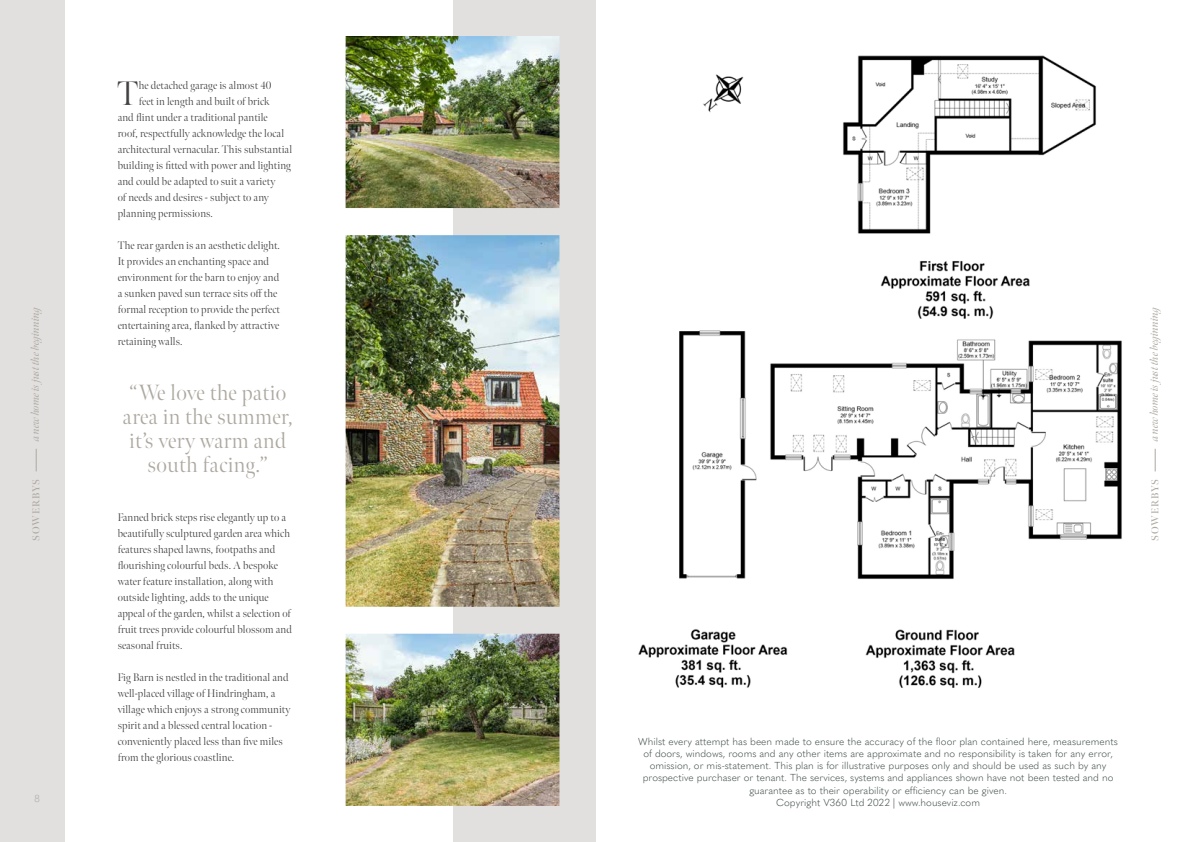
<style>
.page{position:relative;width:1191px;height:842px;background:#fff}
.page>*{position:absolute;margin:0;border:0;box-sizing:border-box;transform-origin:0 0}
.t1{font:300 34px "Meno Banner";color:#434141}
.t2{font:300 22px/24px "Meno Banner";letter-spacing:.02em;color:#ada8a0;text-align:center}
.t3{font:300 11px/16px "Meno Banner";letter-spacing:.01em;color:#434141}
.t4{font:italic 11px "Meno Banner";letter-spacing:-.01em;color:#ada8a0}
.t5{font:300 10px/12px "Quasimoda";color:#3e4b47;text-align:center}
.t6{font:600 10px "Meno Banner";letter-spacing:.08em;color:#ada8a0}
.t7{font:300 10px "Quasimoda";color:#ada8a0}
</style>
<div class="page">
<div style="left:0;top:0;width:595px;height:842px;background:#e2e0df"></div>
<svg style="left:1155px;top:449px;width:1px;height:22px"></svg>
<svg style="left:36px;top:449px;width:1px;height:22px"></svg>
<img style="left:638px;top:55px;width:484px;height:633px">
<div style="left:65px;top:0;width:387px;height:842px;background:#fff"></div>
<img style="left:345px;top:634px;width:214px;height:172px">
<img style="left:345px;top:36px;width:214px;height:172px">
<img style="left:345px;top:235px;width:214px;height:372px">
<p class="t4" style="left:29px;top:441px;width:138px;rotate:-90deg">a new home is just the beginning</p>
<p class="t6" style="left:30px;top:541px;width:63px;rotate:-90deg">SOWERBYS</p>
<p class="t7" style="left:35px;top:791px;width:7px">8</p>
<h1 class="t1" style="left:117px;top:73px;width:23px">T</h1>
<p class="t3" style="left:139px;top:77px;width:134px">he detached garage is almost 40</p>
<p class="t3" style="left:139px;top:93px;width:133px">feet in length and built of brick</p>
<p class="t3" style="left:118px;top:109px;width:152px">and flint under a traditional pantile</p>
<p class="t3" style="left:118px;top:125px;width:168px">roof, respectfully acknowledge the local</p>
<p class="t3" style="left:118px;top:141px;width:176px">architectural vernacular. This substantial</p>
<p class="t3" style="left:118px;top:157px;width:175px">building is fitted with power and lighting</p>
<p class="t3" style="left:118px;top:173px;width:159px">and could be adapted to suit a variety</p>
<p class="t3" style="left:118px;top:189px;width:153px">of needs and desires - subject to any</p>
<p class="t3" style="left:118px;top:205px;width:97px">planning permissions.</p>
<p class="t3" style="left:118px;top:237px;width:164px">The rear garden is an aesthetic delight.<br>It provides an enchanting space and environment for the barn to enjoy and a sunken paved sun terrace sits off the formal reception to provide the perfect entertaining area, flanked by attractive retaining walls.</p>
<h2 class="t2" style="left:123px;top:381px;width:172px">“We love the patio area in the summer, it’s very warm and south facing.”</h2>
<p class="t3" style="left:118px;top:509px;width:176px">Fanned brick steps rise elegantly up to a beautifully sculptured garden area which features shaped lawns, footpaths and flourishing colourful beds. A bespoke water feature installation, along with outside lighting, adds to the unique appeal of the garden, whilst a selection of fruit trees provide colourful blossom and seasonal fruits.</p>
<p class="t3" style="left:118px;top:669px;width:174px">Fig Barn is nestled in the traditional and well-placed village of Hindringham, a village which enjoys a strong community spirit and a blessed central location - conveniently placed less than five miles from the glorious coastline.</p>
<p class="t4" style="left:1147px;top:441px;width:138px;rotate:-90deg">a new home is just the beginning</p>
<p class="t6" style="left:1149px;top:541px;width:63px;rotate:-90deg">SOWERBYS</p>
<p class="t5" style="left:638px;top:735px;width:481px">Whilst every attempt has been made to ensure the accuracy of the floor plan contained here, measurements of doors, windows, rooms and any other items are approximate and no responsibility is taken for any error, omission, or mis-statement. This plan is for illustrative purposes only and should be used as such by any prospective purchaser or tenant. The services, systems and appliances shown have not been tested and no guarantee as to their operability or efficiency can be given.<br>Copyright V360 Ltd 2022 | www.houseviz.com</p>
</div>
